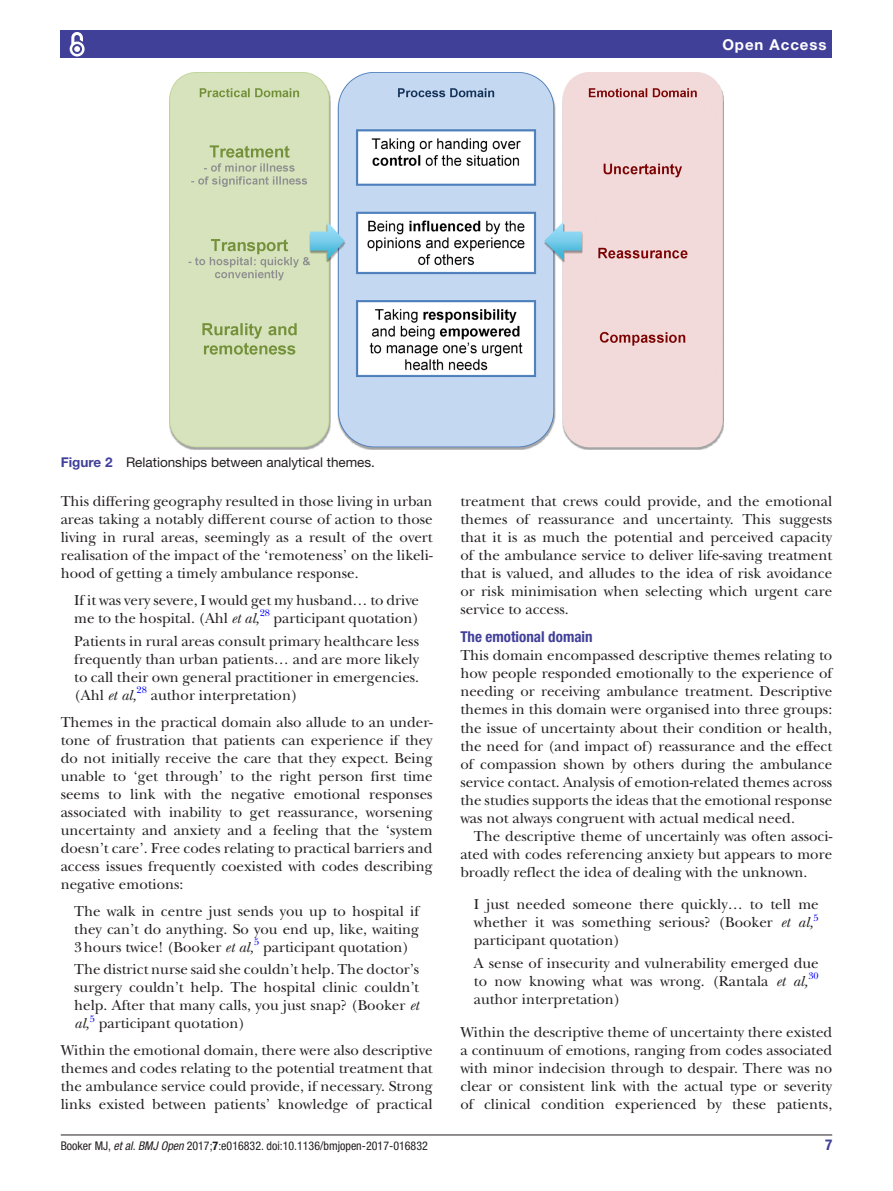
<style>
.page{position:relative;width:893px;height:1191px;background:#fff}
.page>*{position:absolute;margin:0;border:0;box-sizing:border-box;transform-origin:0 0}
.t1{font:15px/18px "New Baskerville";color:#231f20;text-align:justify}
.t2{font:700 condensed 15px "Helvetica Neue LT Std";color:#414099}
.t3{font:700 15px "Helvetica Neue LT Std";letter-spacing:.065em;color:#fff}
.t4{font:13.5px "Helvetica Neue LT Std";color:#231f20}
.t5{font:condensed 12px "Helvetica Neue LT Std";color:#231f20}
.t6{font:9.9px "New Baskerville";color:#00f}
.s1{font-weight:700;color:#414099}
.s2{font-style:italic}
.s3{font-weight:700}
</style>
<div class="page">
<hr style="left:61px;top:1134px;width:771px;height:1px;background:#231f20">
<div style="left:61px;top:31px;width:771px;height:27px;background:#414099"></div>
<svg style="left:69px;top:32px;width:16px;height:25px"></svg>
<img style="left:170px;top:73px;width:553px;height:376px">
<p class="t3" style="left:722px;top:35px;width:106px">Open Access</p>
<p class="t4" style="left:61px;top:454px;width:316px"><span class="s1">Figure 2</span> Relationships between analytical themes.</p>
<p class="t1" style="left:61px;top:492px;width:373px">This differing geography resulted in those living in urban areas taking a notably different course of action to those living in rural areas, seemingly as a result of the overt realisation of the impact of the ‘remoteness’ on the likeli&shy;hood of getting a timely ambulance response.</p>
<p class="t1" style="left:74px;top:591px;width:346px">If it was very severe, I would get my husband… to drive me to the hospital. (Ahl <span class="s2">et al,</span></p>
<p class="t6" style="left:260px;top:607px;width:12px">28</p>
<p class="t1" style="left:74px;top:607px;width:346px;line-height:22.5px;text-align:right">participant quotation)<br>Patients in rural areas consult primary healthcare less</p>
<p class="t1" style="left:74px;top:650px;width:346px">frequently than urban patients… and are more likely to call their own general practitioner in emergencies. (Ahl <span class="s2">et al,</span></p>
<p class="t6" style="left:137px;top:684px;width:12px">28</p>
<p class="t1" style="left:61px;top:681px;width:373px;line-height:27px;text-indent:90px">author interpretation)<br>Themes in the practical domain also allude to an under-</p>
<p class="t1" style="left:61px;top:731px;width:373px">tone of frustration that patients can experience if they do not initially receive the care that they expect. Being unable to ‘get through’ to the right person first time seems to link with the negative emotional responses associated with inability to get reassurance, worsening uncertainty and anxiety and a feeling that the ‘system doesn’t care’. Free codes relating to practical barriers and access issues frequently coexisted with codes describing negative emotions:</p>
<p class="t1" style="left:74px;top:902px;width:346px">The walk in centre just sends you up to hospital if they can’t do anything. So you end up, like, waiting 3hours twice! (Booker <span class="s2">et al,</span><sup>5</sup> participant quotation)</p>
<p class="t1" style="left:74px;top:960px;width:346px">The district nurse said she couldn’t help. The doctor’s surgery couldn’t help. The hospital clinic couldn’t help. After that many calls, you just snap? (Booker <span class="s2">et al,</span></p>
<p class="t6" style="left:90px;top:1012px;width:7px">5</p>
<p class="t1" style="left:61px;top:1010px;width:373px;line-height:27px;text-indent:38px">participant quotation)<br>Within the emotional domain, there were also descriptive</p>
<p class="t1" style="left:61px;top:1059px;width:373px">themes and codes relating to the potential treatment that the ambulance service could provide, if necessary. Strong links existed between patients’ knowledge of practical</p>
<p class="t1" style="left:460px;top:492px;width:373px">treatment that crews could provide, and the emotional themes of reassurance and uncertainty. This suggests that it is as much the potential and perceived capacity of the ambulance service to deliver life-saving treatment that is valued, and alludes to the idea of risk avoidance or risk minimisation when selecting which urgent care service to access.</p>
<p class="t2" style="left:460px;top:628px;width:134px">The emotional domain</p>
<p class="t1" style="left:460px;top:646px;width:373px">This domain encompassed descriptive themes relating to how people responded emotionally to the experience of needing or receiving ambulance treatment. Descriptive themes in this domain were organised into three groups: the issue of uncertainty about their condition or health, the need for (and impact of) reassurance and the effect of compassion shown by others during the ambulance service contact. Analysis of emotion-related themes across the studies supports the ideas that the emotional response was not always congruent with actual medical need.</p>
<p class="t1" style="left:460px;top:827px;width:373px;text-indent:13px">The descriptive theme of uncertainly was often associ&shy;ated with codes referencing anxiety but appears to more broadly reflect the idea of dealing with the unknown.</p>
<p class="t1" style="left:474px;top:895px;width:346px">I just needed someone there quickly… to tell me whether it was something serious? (Booker <span class="s2">et al,</span></p>
<p class="t6" style="left:813px;top:911px;width:7px">5</p>
<p class="t1" style="left:474px;top:929px;width:346px;line-height:22.5px">participant quotation)<br>A sense of insecurity and vulnerability emerged due</p>
<p class="t1" style="left:474px;top:972px;width:336px">to now knowing what was wrong. (Rantala <span class="s2">et al,</span></p>
<p class="t6" style="left:808px;top:970px;width:12px">30</p>
<p class="t1" style="left:460px;top:983px;width:373px;line-height:32.4px;text-indent:14px">author interpretation)<br>Within the descriptive theme of uncertainty there existed</p>
<p class="t1" style="left:460px;top:1040px;width:373px">a continuum of emotions, ranging from codes associated with minor indecision through to despair. There was no clear or consistent link with the actual type or severity of clinical condition experienced by these patients,</p>
<p class="t5" style="left:61px;top:1138px;width:369px">Booker MJ, <span class="s2">et al</span>. <span class="s2">BMJ Open</span> 2017;<span class="s3">7</span>:e016832. doi:10.1136/bmjopen-2017-016832</p>
<p class="t2" style="left:825px;top:1135px;width:9px">7</p>
</div>
